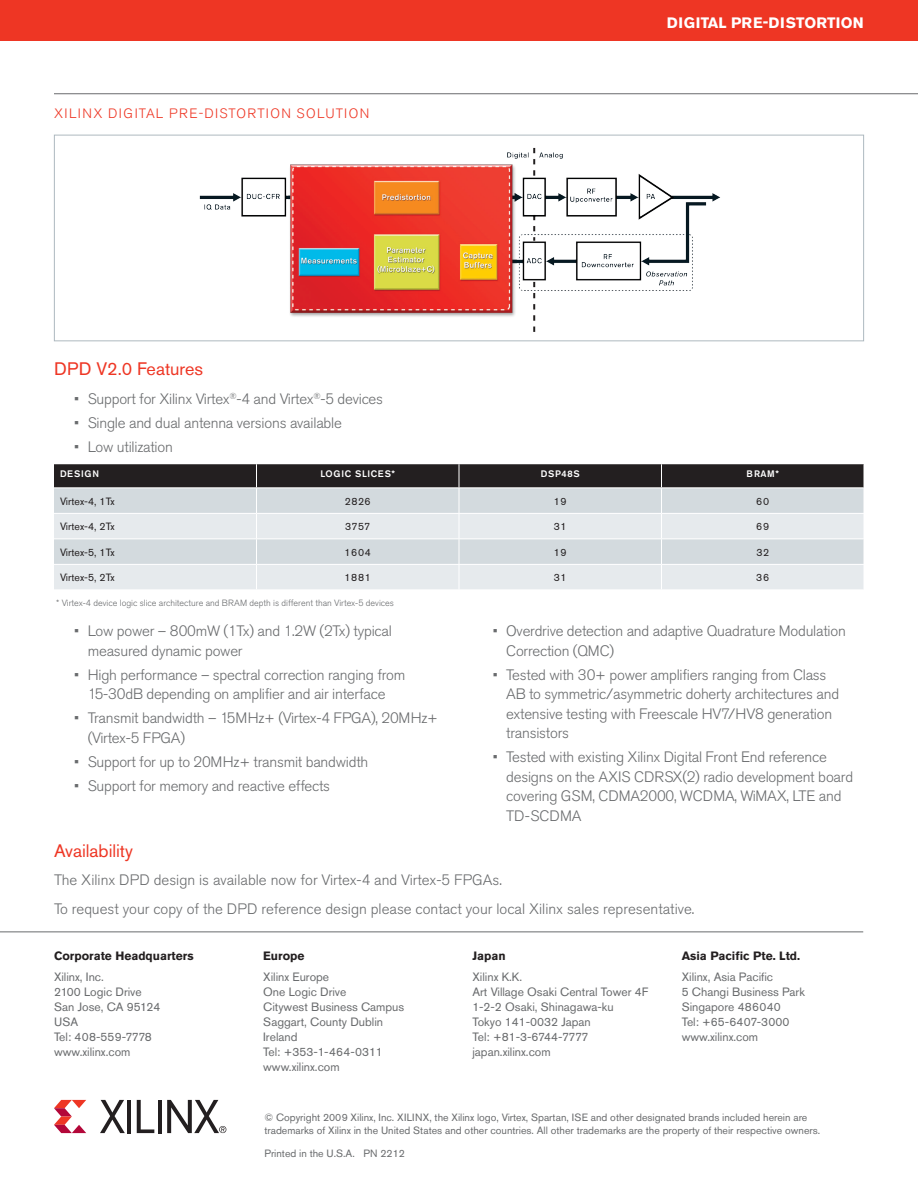
<style>
.page{position:relative;width:918px;height:1188px;background:#fff}
.page>*{position:absolute;margin:0;border:0;box-sizing:border-box;transform-origin:0 0}
.t1{font:18px "Akzidenz Grotesk Pro";color:#ee3624}
.t2{font:300 15px/19.5px "Akzidenz Grotesk Pro";letter-spacing:-.015em;color:#696b6d}
.t3{font:700 15px "Akzidenz Grotesk Pro";letter-spacing:.01em;color:#fff}
.t4{font:300 13.5px "Akzidenz Grotesk Pro";letter-spacing:.105em;color:#ee3624}
.t5{font:12px/15px "Akzidenz Grotesk Pro";color:#696b6d}
.t6{font:700 12px "Akzidenz Grotesk Pro";color:#231f20}
.t7{font:10.5px/13.5px "Akzidenz Grotesk Pro";color:#696b6d}
.t8{font:10.5px "Akzidenz Grotesk Pro";color:#231f20}
.t9{font:500 9.3px "Akzidenz Grotesk Pro";letter-spacing:.06em;color:#fff}
.t10{font:300 9px "Akzidenz Grotesk Pro";color:#696b6d}
</style>
<div class="page">
<div style="left:0;top:0;width:918px;height:40px;background:#ee3624"></div>
<svg style="left:54px;top:1100px;width:32px;height:33px"></svg>
<svg style="left:100px;top:1100px;width:25px;height:33px"></svg>
<hr style="left:127px;top:1100px;width:4px;height:33px;background:#231f20">
<svg style="left:137px;top:1100px;width:17px;height:33px"></svg>
<hr style="left:158px;top:1100px;width:4px;height:33px;background:#231f20">
<svg style="left:167px;top:1100px;width:59px;height:33px"></svg>
<hr style="left:0;top:932px;width:863px;height:1px;background:#696b6d">
<svg style="left:54px;top:464px;width:810px;height:125px;background:#bbbfc2"></svg>
<img style="left:199px;top:147px;width:521px;height:185px">
<div style="left:54px;top:135px;width:810px;height:206px;border:1px solid #aeb9c0"></div>
<hr style="left:54px;top:93px;width:864px;height:1px;background:#696b6d">
<p class="t4" style="left:54px;top:105px;width:63px">Xilinx DIGITAL</p>
<p class="t4" style="left:169px;top:105px;width:10px">PRE</p>
<p class="t4" style="left:199px;top:105px;width:15px">-DIST</p>
<p class="t4" style="left:237px;top:105px;width:89px">ORTION SOLUTI</p>
<p class="t4" style="left:349px;top:105px;width:20px">ON</p>
<p class="t1" style="left:54px;top:357px;width:151px">DPD V2.0 Features</p>
<p class="t2" style="left:74px;top:389px;width:310px">• Support for Xilinx Virtex<sup>®</sup>-4 and Virtex<sup>®</sup>-5 devices</p>
<p class="t2" style="left:74px;top:413px;width:269px">• Single and dual antenna versions available</p>
<p class="t2" style="left:74px;top:437px;width:100px">• Low utilization</p>
<p class="t3" style="left:667px;top:13px;width:199px">Digital Pre-Distortion</p>
<p class="t9" style="left:60px;top:468px;width:41px">DESIGN</p>
<p class="t9" style="left:321px;top:468px;width:76px">LOGIC SLICES*</p>
<p class="t9" style="left:541px;top:468px;width:40px">DSP48S</p>
<p class="t9" style="left:747px;top:468px;width:34px">BRAM*</p>
<p class="t8" style="left:60px;top:494px;width:56px">Virtex-4, 1Tx</p>
<p class="t8" style="left:345px;top:494px;width:28px">2826</p>
<p class="t8" style="left:554px;top:494px;width:14px">19</p>
<p class="t8" style="left:756px;top:494px;width:14px">60</p>
<p class="t8" style="left:60px;top:520px;width:56px">Virtex-4, 2Tx</p>
<p class="t8" style="left:345px;top:520px;width:27px">3757</p>
<p class="t8" style="left:554px;top:520px;width:14px">31</p>
<p class="t8" style="left:756px;top:520px;width:14px">69</p>
<p class="t8" style="left:60px;top:545px;width:56px">Virtex-5, 1Tx</p>
<p class="t8" style="left:344px;top:545px;width:28px">1604</p>
<p class="t8" style="left:554px;top:545px;width:14px">19</p>
<p class="t8" style="left:756px;top:545px;width:14px">32</p>
<p class="t8" style="left:60px;top:571px;width:56px">Virtex-5, 2Tx</p>
<p class="t8" style="left:345px;top:571px;width:28px">1881</p>
<p class="t8" style="left:554px;top:571px;width:14px">31</p>
<p class="t8" style="left:756px;top:571px;width:14px">36</p>
<p class="t10" style="left:56px;top:597px;width:339px">* Virtex-4 device logic slice architecture and BRAM depth is different than Virtex-5 devices</p>
<p class="t2" style="left:88px;top:621px;width:306px;text-indent:-13px">• Low power – 800mW (1Tx) and 1.2W (2Tx) typical measured dynamic power</p>
<p class="t2" style="left:74px;top:665px;width:333px;text-align:center">• H igh performance – spectral correction ranging from<br>15-30dB depending on amplifier and air interface</p>
<p class="t2" style="left:74px;top:708px;width:270px">• Transmit bandwidth – 15MHz+ (Virtex-4 FPGA</p>
<p class="t2" style="left:371px;top:708px;width:69px">), 20MHz+</p>
<p class="t2" style="left:88px;top:728px;width:66px">(Virtex-5 FPGA</p>
<p class="t2" style="left:180px;top:728px;width:6px">)</p>
<p class="t2" style="left:74px;top:752px;width:296px">• Support for up to 20MHz+ transmit bandwidth</p>
<p class="t2" style="left:74px;top:776px;width:257px">• Support for memory and reactive effects</p>
<p class="t2" style="left:506px;top:621px;width:341px;text-indent:-14px">• Overdrive detection and adaptive Quadrature Modulation<br>Correction (QMC)</p>
<p class="t2" style="left:506px;top:665px;width:334px;text-indent:-14px">• Tested with 30+ power amplifiers ranging from Class AB to symmetric/asymmetric doherty architectures and extensive testing with Freescale HV7/HV8 generation transistors</p>
<p class="t2" style="left:506px;top:747px;width:322px;text-indent:-14px">• Tested with existing Xilinx Digital Front End reference designs on the AXIS</p>
<p class="t2" style="left:506px;top:767px;width:348px;text-indent:176px">(2) radio development board covering GS M, CD MA2000, WCD</p>
<p class="t2" style="left:634px;top:767px;width:11px">CDRSX</p>
<p class="t2" style="left:713px;top:786px;width:88px">MA, WiMAX, LTE</p>
<p class="t2" style="left:819px;top:786px;width:24px">and</p>
<p class="t2" style="left:506px;top:806px;width:35px">TD-SCD</p>
<p class="t2" style="left:560px;top:806px;width:23px">MA</p>
<p class="t1" style="left:54px;top:839px;width:81px">Availability</p>
<p class="t2" style="left:54px;top:870px;width:76px">The Xilinx DPD</p>
<p class="t2" style="left:154px;top:870px;width:311px">design is available now for Virtex-4 and Virtex-5 FPGA</p>
<p class="t2" style="left:493px;top:870px;width:11px">s.</p>
<p class="t2" style="left:54px;top:899px;width:184px">To request your copy of the DPD</p>
<p class="t2" style="left:261px;top:899px;width:434px">reference design please contact your local Xilinx sales representative.</p>
<p class="t6" style="left:54px;top:948px;width:141px">Corporate Headquarters</p>
<p class="t5" style="left:54px;top:969px;width:108px">Xilinx, Inc.<br>2100 Logic Drive<br>San Jose, CA 95124<br>USA<br>Tel: 408-559-7778 www.xilinx.com</p>
<p class="t6" style="left:263px;top:948px;width:43px">Europe</p>
<p class="t5" style="left:263px;top:969px;width:143px">Xilinx Europe<br>One Logic Drive<br>Citywest Business Campus<br>Saggart, County Dublin<br>Ireland<br>Tel: +353-1-464-0311 www.xilinx.com</p>
<p class="t6" style="left:472px;top:948px;width:35px">Japan</p>
<p class="t5" style="left:472px;top:969px;width:177px">Xilinx K.K.<br>Art Village Osaki Central Tower 4F<br>1-2-2 Osaki, Shinagawa-ku<br>Tokyo 141-0032 Japan<br>Tel: +81-3-6744-7777 japan.xilinx.com</p>
<p class="t6" style="left:682px;top:948px;width:120px">Asia Pacific Pte. Ltd.</p>
<p class="t5" style="left:682px;top:969px;width:125px">Xilinx, Asia Pacific<br>5 Changi Business Park<br>Singapore 486040<br>Tel: +65-6407-3000 www.xilinx.com</p>
<p class="t7" style="left:264px;top:1110px;width:557px">© Copyright 2009 Xilinx, Inc. XILINX, the Xilinx logo, Virtex, Spartan, ISE and other designated brands included herein are trademarks of Xilinx in the United States and other countries. All other trademarks are the property of their respective owners.</p>
<p class="t7" style="left:264px;top:1146px;width:142px">Printed in the U.S.A. PN 2212</p>
</div>
